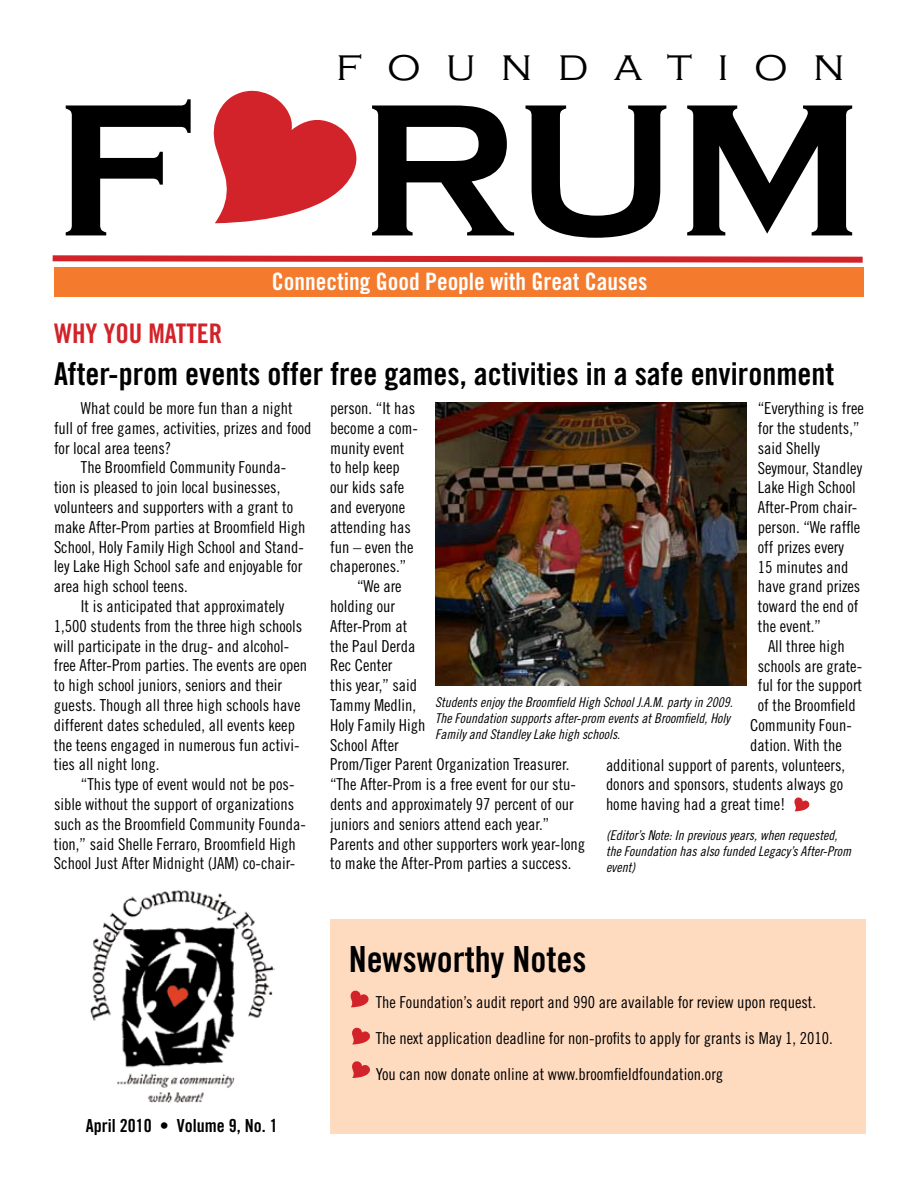
<style>
.page{position:relative;width:918px;height:1188px;background:#fff}
.page>*{position:absolute;margin:0;border:0;box-sizing:border-box;transform-origin:0 0}
.t1{font:700 195px "Copperplate Gothic";color:#000}
.t2{font:300 45px "Copperplate Gothic";letter-spacing:.565em;color:#000}
.t3{font:36px "Trade Gothic Bold Cond Twenty";color:#000}
.t4{font:31.5px "Trade Gothic Bold Cond Twenty";color:#000}
.t5{font:27px "Trade Gothic Bold Cond Twenty";color:#d2232a}
.t6{font:24px "Trade Gothic Bold Cond Twenty";color:#fff}
.t7{font:18px "Trade Gothic Bold Cond Twenty";color:#000}
.t8{font:16.5px/19.8px "Trade Gothic Cond Eighteen";color:#000}
.t9{font:13.5px/16.2px "Trade Gothic Cond Eighteen Obl";color:#000}
</style>
<div class="page">
<svg style="left:52px;top:255px;width:811px;height:8px"></svg>
<div style="left:54px;top:267px;width:810px;height:30px;background:#f47b2e"></div>
<img style="left:90px;top:890px;width:185px;height:213px">
<svg style="left:213px;top:90px;width:144px;height:133px"></svg>
<svg style="left:794px;top:797px;width:16px;height:14px"></svg>
<div style="left:330px;top:919px;width:535px;height:215px;background:#fedabf"></div>
<svg style="left:350px;top:991px;width:19px;height:16px"></svg>
<svg style="left:352px;top:1028px;width:18px;height:16px"></svg>
<svg style="left:352px;top:1061px;width:18px;height:17px"></svg>
<img style="left:435px;top:402px;width:312px;height:283px">
<h2 class="t2" style="left:336px;top:41px;width:510px">foundation</h2>
<h1 class="t1" style="left:54px;top:63px;width:811px">F RUM</h1>
<h3 class="t6" style="left:272px;top:267px;width:377px">Connecting Good People with Great Causes</h3>
<h3 class="t5" style="left:54px;top:317px;width:170px">WHY YOU MATTER</h3>
<h3 class="t4" style="left:54px;top:355px;width:782px">After-prom events offer free games, activities in a safe environment</h3>
<p class="t8" style="left:330px;top:398px;width:87px">person. “It has</p>
<p class="t8" style="left:330px;top:418px;width:89px">become a com-</p>
<p class="t8" style="left:330px;top:438px;width:76px">munity event</p>
<p class="t8" style="left:330px;top:458px;width:71px">to help keep</p>
<p class="t8" style="left:330px;top:477px;width:76px">our kids safe</p>
<p class="t8" style="left:330px;top:497px;width:77px">and everyone</p>
<p class="t8" style="left:330px;top:517px;width:82px">attending has</p>
<p class="t8" style="left:330px;top:537px;width:85px">fun – even the</p>
<p class="t8" style="left:330px;top:557px;width:78px">chaperones.”</p>
<p class="t8" style="left:357px;top:576px;width:46px">“We are</p>
<p class="t8" style="left:330px;top:596px;width:67px">holding our</p>
<p class="t8" style="left:330px;top:616px;width:79px">After-Prom at</p>
<p class="t8" style="left:330px;top:636px;width:87px">the Paul Derda</p>
<p class="t8" style="left:330px;top:656px;width:64px">Rec Center</p>
<p class="t8" style="left:330px;top:675px;width:89px">this year,” said</p>
<p class="t8" style="left:330px;top:695px;width:88px">Tammy Medlin,</p>
<p class="t8" style="left:330px;top:715px;width:97px">Holy Family High</p>
<p class="t8" style="left:330px;top:735px;width:70px">School After</p>
<p class="t8" style="left:330px;top:755px;width:241px">Prom/Tiger Parent Organization Treasurer.</p>
<p class="t8" style="left:330px;top:774px;width:247px">“The After-Prom is a free event for our stu-</p>
<p class="t8" style="left:330px;top:794px;width:245px">dents and approximately 97 percent of our</p>
<p class="t8" style="left:330px;top:814px;width:221px">juniors and seniors attend each year.”</p>
<p class="t8" style="left:330px;top:834px;width:257px">Parents and other supporters work year-long</p>
<p class="t8" style="left:330px;top:854px;width:243px">to make the After-Prom parties a success.</p>
<p class="t8" style="left:81px;top:398px;width:213px">What could be more fun than a night</p>
<p class="t8" style="left:54px;top:418px;width:259px">full of free games, activities, prizes and food</p>
<p class="t8" style="left:54px;top:438px;width:119px">for local area teens?</p>
<p class="t8" style="left:81px;top:458px;width:207px">The Broomfield Community Founda-</p>
<p class="t8" style="left:54px;top:477px;width:228px">tion is pleased to join local businesses,</p>
<p class="t8" style="left:54px;top:497px;width:241px">volunteers and supporters with a grant to</p>
<p class="t8" style="left:54px;top:517px;width:253px">make After-Prom parties at Broomfield High</p>
<p class="t8" style="left:54px;top:537px;width:252px">School, Holy Family High School and Stand-</p>
<p class="t8" style="left:54px;top:557px;width:250px">ley Lake High School safe and enjoyable for</p>
<p class="t8" style="left:54px;top:576px;width:135px">area high school teens.</p>
<p class="t8" style="left:81px;top:596px;width:205px">It is anticipated that approximately</p>
<p class="t8" style="left:54px;top:616px;width:250px">1,500 students from the three high schools</p>
<p class="t8" style="left:54px;top:636px;width:237px">will participate in the drug- and alcohol-</p>
<p class="t8" style="left:54px;top:656px;width:255px">free After-Prom parties. The events are open</p>
<p class="t8" style="left:54px;top:675px;width:230px">to high school juniors, seniors and their</p>
<p class="t8" style="left:54px;top:695px;width:248px">guests. Though all three high schools have</p>
<p class="t8" style="left:54px;top:715px;width:243px">different dates scheduled, all events keep</p>
<p class="t8" style="left:54px;top:735px;width:247px">the teens engaged in numerous fun activi-</p>
<p class="t8" style="left:54px;top:755px;width:107px">ties all night long.</p>
<p class="t8" style="left:81px;top:774px;width:215px">“This type of event would not be pos-</p>
<p class="t8" style="left:54px;top:794px;width:242px">sible without the support of organizations</p>
<p class="t8" style="left:54px;top:814px;width:253px">such as the Broomfield Community Founda-</p>
<p class="t8" style="left:54px;top:834px;width:243px">tion,” said Shelle Ferraro, Broomfield High</p>
<p class="t8" style="left:54px;top:854px;width:243px">School Just After Midnight (JAM) co-chair-</p>
<p class="t8" style="left:758px;top:398px;width:108px">“Everything is free for the students,” said Shelly<br>Seymour, Standley<br>Lake High School<br>After-Prom chair&shy;person. “We raffle off prizes every<br>15 minutes and have grand prizes toward the end of the event.”</p>
<p class="t8" style="left:768px;top:636px;width:78px">All three high</p>
<p class="t8" style="left:758px;top:656px;width:106px">schools are grate-</p>
<p class="t8" style="left:758px;top:675px;width:106px">ful for the support</p>
<p class="t8" style="left:758px;top:695px;width:100px">of the Broomfield</p>
<p class="t8" style="left:750px;top:715px;width:103px">Community Foun-</p>
<p class="t8" style="left:750px;top:735px;width:93px">dation. With the</p>
<p class="t8" style="left:606px;top:755px;width:241px">additional support of parents, volunteers,</p>
<p class="t8" style="left:606px;top:774px;width:239px">donors and sponsors, students always go</p>
<p class="t8" style="left:606px;top:794px;width:181px">home having had a great time!</p>
<p class="t9" style="left:606px;top:827px;width:247px">(Editor’s Note: In previous years, when requested, the Foundation has also funded Legacy’s After-Prom event)</p>
<p class="t9" style="left:435px;top:694px;width:299px">Students enjoy the Broomfield High School J.A.M. party in 2009.<br>The Foundation supports after-prom events at Broomfield, Holy<br>Family and Standley Lake high schools.</p>
<p class="t7" style="left:86px;top:1114px;width:193px">April 2010 • Volume 9, No. 1</p>
<h3 class="t3" style="left:349px;top:937px;width:239px">Newsworthy Notes</h3>
<p class="t8" style="left:376px;top:983px;width:459px;line-height:36px">The Foundation’s audit report and 990 are available for review upon request.<br>The next application deadline for non-profits to apply for grants is May 1, 2010.<br>You can now donate online at www.broomfieldfoundation.org</p>
</div>
